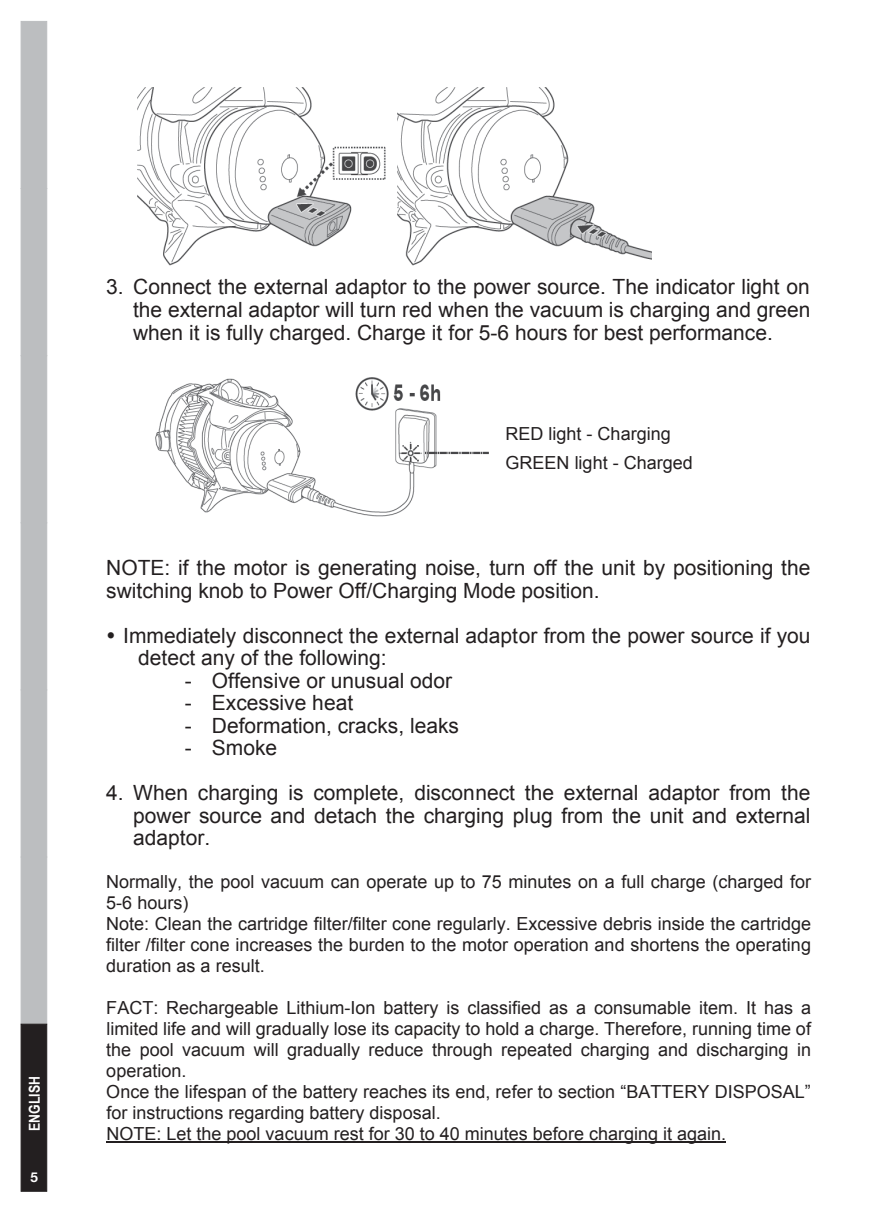
<style>
.page{position:relative;width:894px;height:1213px;background:#fff}
.page>*{position:absolute;margin:0;border:0;box-sizing:border-box;transform-origin:0 0}
.t1{font:21px/22.5px "Arial";color:#231f20;text-align:justify}
.t2{font:18px/21px "Arial";color:#231f20}
.t3{font:700 15px "Arial Narrow";color:#fff}
.t4{font:700 13.5px "Helvetica Neue";color:#fff}
</style>
<div class="page">
<hr style="left:106px;top:1141px;width:619px;height:1px;background:#231f20">
<img style="left:137px;top:87px;width:514px;height:179px">
<img style="left:155px;top:377px;width:334px;height:140px">
<div style="left:21px;top:355px;width:26px;height:168px;background:#bcbec0"></div>
<div style="left:21px;top:188px;width:26px;height:168px;background:#bcbec0"></div>
<div style="left:21px;top:21px;width:26px;height:168px;background:#bcbec0"></div>
<div style="left:21px;top:522px;width:26px;height:168px;background:#bcbec0"></div>
<div style="left:21px;top:856px;width:26px;height:168px;background:#bcbec0"></div>
<div style="left:21px;top:689px;width:26px;height:168px;background:#bcbec0"></div>
<div style="left:21px;top:1023px;width:26px;height:168px;background:#231f20;border:1px solid #231f20"></div>
<p class="t3" style="left:23px;top:1130px;width:56px;rotate:-90deg">ENGLISH</p>
<p class="t4" style="left:30px;top:1166px;width:9px">5</p>
<p class="t1" style="left:133px;top:276px;width:678px;text-indent:-27px">3. Connect the external adaptor to the power source. The indicator light on the external adaptor will turn red when the vacuum is charging and green when it is fully charged. Charge it for 5-6 hours for best performance.</p>
<p class="t2" style="left:505px;top:420px;width:189px;line-height:28.7px">RED light - Charging<br>GREEN light - Charged</p>
<p class="t1" style="left:106px;top:556px;width:705px">NOTE: if the motor is generating noise, turn off the unit by positioning the switching knob to Power Off/Charging Mode position.</p>
<p class="t1" style="left:138px;top:624px;width:673px;text-indent:-32px">• Immediately disconnect the external adaptor from the power source if you detect any of the following:</p>
<p class="t1" style="left:185px;top:669px;width:269px">- Offensive or unusual odor</p>
<p class="t1" style="left:185px;top:691px;width:170px">- Excessive heat</p>
<p class="t1" style="left:185px;top:714px;width:275px">- Deformation, cracks, leaks</p>
<p class="t1" style="left:185px;top:736px;width:94px">- Smoke</p>
<p class="t1" style="left:133px;top:781px;width:678px;text-indent:-27px">4. When charging is complete, disconnect the external adaptor from the power source and detach the charging plug from the unit and external adaptor.</p>
<p class="t2" style="left:106px;top:871px;width:706px">Normally, the pool vacuum can operate up to 75 minutes on a full charge (charged for 5-6 hours)<br>Note: Clean the cartridge filter/filter cone regularly. Excessive debris inside the cartridge filter /filter cone increases the burden to the motor operation and shortens the operating duration as a result.</p>
<p class="t2" style="left:106px;top:997px;width:706px">FACT: Rechargeable Lithium-Ion battery is classified as a consumable item. It has a limited life and will gradually lose its capacity to hold a charge. Therefore, running time of the pool vacuum will gradually reduce through repeated charging and discharging in operation.<br>Once the lifespan of the battery reaches its end, refer to section “BATTERY DISPOSAL” for instructions regarding battery disposal.<br>NOTE: Let the pool vacuum rest for 30 to 40 minutes before charging it again.</p>
</div>
